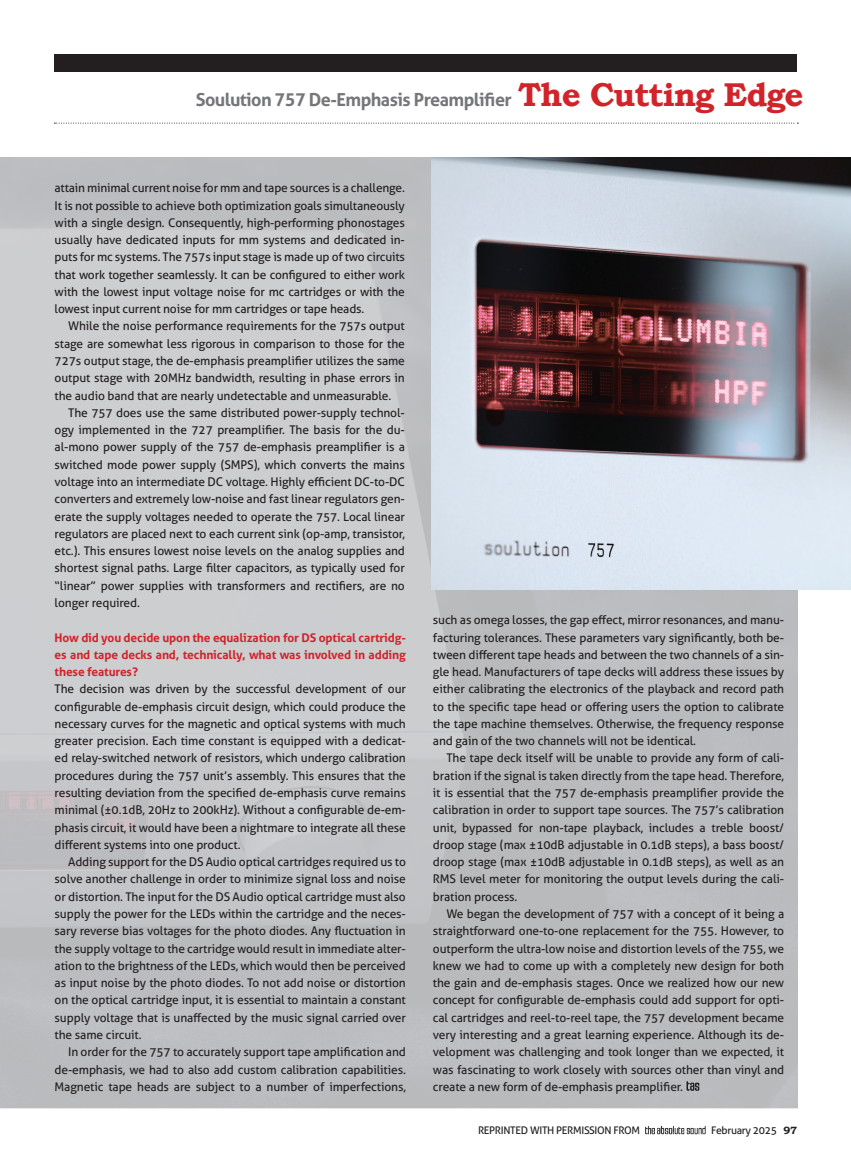
<style>
.page{position:relative;width:851px;height:1161px;background:#fff}
.page>*{position:absolute;margin:0;border:0;box-sizing:border-box;transform-origin:0 0}
.t1{font:700 18px "Aller";letter-spacing:-.03em;color:#757679}
.t2{font:12px/17.2px "Aller";letter-spacing:-.01em;color:#231f20;text-align:justify}
.t3{font:700 12px/17.2px "Aller";letter-spacing:-.01em;color:#d1232a;text-align:justify}
.t4{font:10.5px "Aller";letter-spacing:-.03em;color:#231f20}
.s1{font-family:"Bookman Old Style";font-size:33px;color:#d1232a}
.s2{font-family:"Bookman Old Style";font-weight:700}
</style>
<div class="page">
<img style="left:645px;top:1125px;width:60px;height:9px">
<svg style="left:686px;top:1081px;width:13px;height:10px"></svg>
<div style="left:54px;top:54px;width:743px;height:17px;background:#231f20"></div>
<svg style="left:54px;top:123px;width:744px;height:1px"></svg>
<img style="left:432px;top:158px;width:418px;height:432px">
<img style="left:0;top:685px;width:1px;height:423px">
<h1 class="t1" style="left:196px;top:88px;width:609px">Soulution 757 De-Emphasis Preamplifier <span class="s1">The Cutting Edge</span></h1>
<p class="t2" style="left:55px;top:179px;width:352px">attain minimal current noise for mm and tape sources is a challenge.<br>It is not possible to achieve both optimization goals simultaneously with a single design. Consequently, high-performing phonostages usually have dedicated inputs for mm systems and dedicated in&shy;puts for mc systems. The 757s input stage is made up of two circuits that work together seamlessly. It can be configured to either work with the lowest input voltage noise for mc cartridges or with the lowest input current noise for mm cartridges or tape heads.</p>
<p class="t2" style="left:55px;top:318px;width:352px;text-indent:14px">While the noise performance requirements for the 757s output stage are somewhat less rigorous in comparison to those for the 727s output stage, the de-emphasis preamplifier utilizes the same output stage with 20MHz bandwidth, resulting in phase errors in the audio band that are nearly undetectable and unmeasurable.</p>
<p class="t2" style="left:55px;top:404px;width:352px;text-indent:14px">The 757 does use the same distributed power-supply technol&shy;ogy implemented in the 727 preamplifier. The basis for the du&shy;al-mono power supply of the 757 de-emphasis preamplifier is a switched mode power supply (SMPS), which converts the mains voltage into an intermediate DC voltage. Highly efficient DC-to-DC converters and extremely low-noise and fast linear regulators gen&shy;erate the supply voltages needed to operate the 757. Local linear regulators are placed next to each current sink (op-amp, transistor, etc.). This ensures lowest noise levels on the analog supplies and shortest signal paths. Large filter capacitors, as typically used for “linear” power supplies with transformers and rectifiers, are no longer required.</p>
<p class="t3" style="left:55px;top:628px;width:353px">How did you decide upon the equalization for DS optical cartridg&shy;es and tape decks and, technically, what was involved in adding these features?</p>
<p class="t2" style="left:55px;top:680px;width:353px">The decision was driven by the successful development of our configurable de-emphasis circuit design, which could produce the necessary curves for the magnetic and optical systems with much greater precision. Each time constant is equipped with a dedicat&shy;ed relay-switched network of resistors, which undergo calibration procedures during the 757 unit’s assembly. This ensures that the resulting deviation from the specified de-emphasis curve remains minimal (±0.1dB, 20Hz to 200kHz). Without a configurable de-em&shy;phasis circuit, it would have been a nightmare to integrate all these different systems into one product.</p>
<p class="t2" style="left:55px;top:853px;width:353px;text-indent:14px">Adding support for the DS Audio optical cartridges required us to solve another challenge in order to minimize signal loss and noise or distortion. The input for the DS Audio optical cartridge must also supply the power for the LEDs within the cartridge and the neces&shy;sary reverse bias voltages for the photo diodes. Any fluctuation in the supply voltage to the cartridge would result in immediate alter&shy;ation to the brightness of the LEDs, which would then be perceived as input noise by the photo diodes. To not add noise or distortion on the optical cartridge input, it is essential to maintain a constant supply voltage that is unaffected by the music signal carried over the same circuit.</p>
<p class="t2" style="left:55px;top:1043px;width:353px;text-indent:14px">In order for the 757 to accurately support tape amplification and de-emphasis, we had to also add custom calibration capabilities.<br>Magnetic tape heads are subject to a number of imperfections,</p>
<p class="t2" style="left:433px;top:611px;width:353px">such as omega losses, the gap effect, mirror resonances, and manu&shy;facturing tolerances. These parameters vary significantly, both be&shy;tween different tape heads and between the two channels of a sin&shy;gle head. Manufacturers of tape decks will address these issues by either calibrating the electronics of the playback and record path to the specific tape head or offering users the option to calibrate the tape machine themselves. Otherwise, the frequency response and gain of the two channels will not be identical.</p>
<p class="t2" style="left:433px;top:750px;width:353px;text-indent:14px">The tape deck itself will be unable to provide any form of cali&shy;bration if the signal is taken directly from the tape head. Therefore, it is essential that the 757 de-emphasis preamplifier provide the calibration in order to support tape sources. The 757’s calibration unit, bypassed for non-tape playback, includes a treble boost/ droop stage (max ±10dB adjustable in 0.1dB steps), a bass boost/ droop stage (max ±10dB adjustable in 0.1dB steps), as well as an RMS level meter for monitoring the output levels during the cali&shy;bration process.</p>
<p class="t2" style="left:433px;top:905px;width:353px;text-indent:14px">We began the development of 757 with a concept of it being a straightforward one-to-one replacement for the 755. However, to outperform the ultra-low noise and distortion levels of the 755, we knew we had to come up with a completely new design for both the gain and de-emphasis stages. Once we realized how our new concept for configurable de-emphasis could add support for opti&shy;cal cartridges and reel-to-reel tape, the 757 development became very interesting and a great learning experience. Although its de&shy;velopment was challenging and took longer than we expected, it was fascinating to work closely with sources other than vinyl and create a new form of de-emphasis preamplifier.</p>
<p class="t4" style="left:478px;top:1124px;width:164px">REPRINTED WITH PERMISSION FROM</p>
<p class="t4" style="left:711px;top:1124px;width:87px">February 2025 <span class="s2">97</span></p>
</div>
